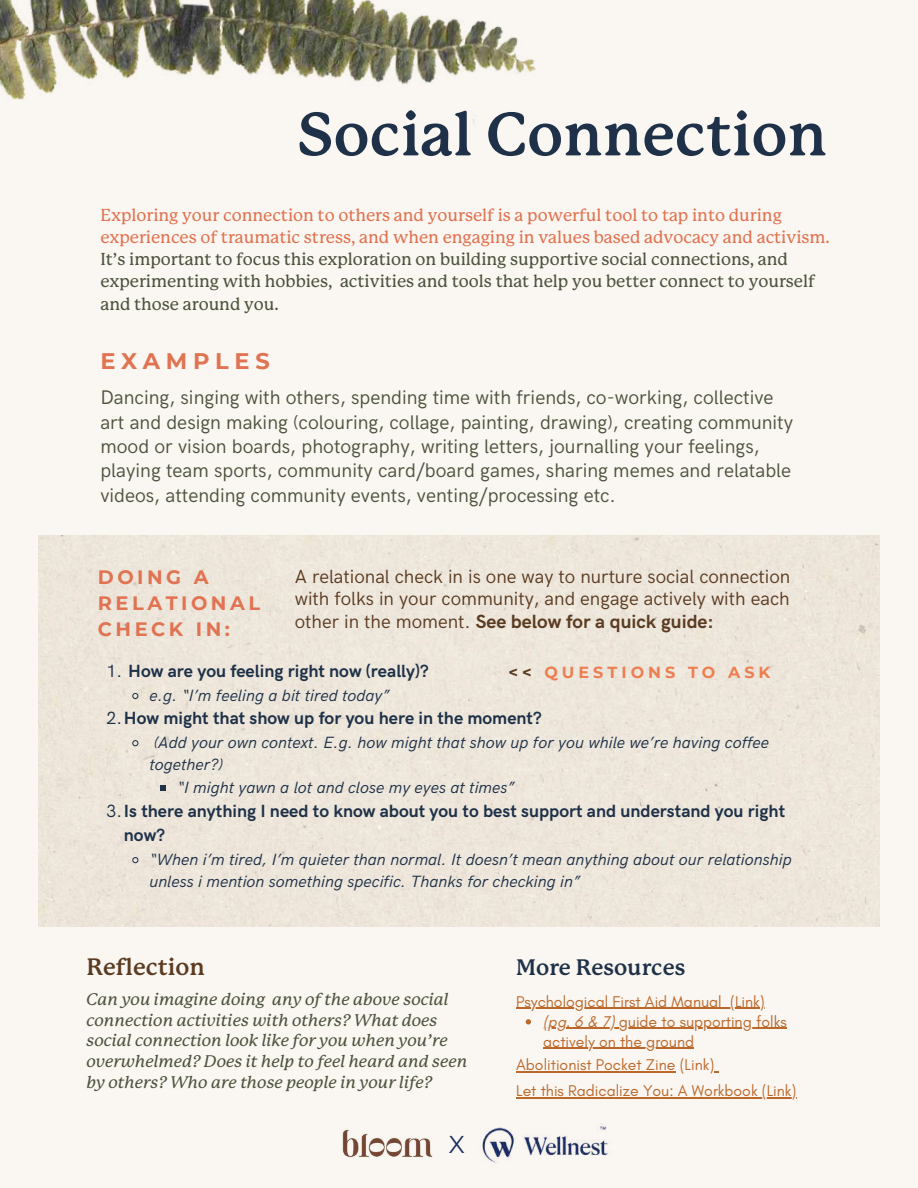
<style>
.page{position:relative;width:918px;height:1188px;background:#faf6f1}
.page>*{position:absolute;margin:0;border:0;box-sizing:border-box;transform-origin:0 0}
.t1{font:700 59.85px "P22 Mackinac";color:#1e3148}
.t2{font:24.3px "Montserrat";color:#182c61}
.t3{font:700 23.25px "P22 Mackinac";color:#5b3b21}
.t4{font:700 22.5px "Montserrat";letter-spacing:.255em;color:#e07351}
.t5{font:700 21.9px "P22 Mackinac";color:#1e3148}
.t6{font:19.8px/24.3px "HK Grotesk";color:#4c533e}
.t7{font:700 19.35px/25.7px "Montserrat";letter-spacing:.18em;color:#e07351}
.t8{font:19.2px/22.5px "HK Grotesk";color:#5b3b21;text-align:justify}
.t9{font:700 17.7px/24.6px "HK Grotesk";color:#1e3148}
.t10{font:500 16.95px/22.2px "P22 Mackinac Pro";color:#4c533e}
.t11{font:500 16.95px/22.2px "P22 Mackinac Pro";color:#e07351}
.t12{font:italic 500 16.5px/20.5px "P22 Mackinac Pro";color:#4c533e}
.t13{font:italic 16.35px/22.5px "HK Grotesk";color:#1e3148}
.t14{font:700 16.05px "Montserrat";letter-spacing:.255em;color:#ed7e51}
.t15{font:15.9px/20.1px "Glacial Indifference";color:#bb682b}
.s1{font-weight:700}
.s2{font-weight:400}
.s3{color:#5b3b21}
.s4{font-style:italic}
</style>
<div class="page">
<img style="left:342px;top:1129px;width:91px;height:29px">
<img style="left:482px;top:1123px;width:126px;height:40px">
<img style="left:0;top:0;width:536px;height:123px">
<div style="left:39px;top:536px;width:840px;height:390px;background:#ede6db"></div>
<svg style="left:132px;top:692px;width:7px;height:8px"></svg>
<svg style="left:132px;top:739px;width:7px;height:8px"></svg>
<svg style="left:160px;top:786px;width:6px;height:5px"></svg>
<svg style="left:132px;top:856px;width:7px;height:8px"></svg>
<hr style="left:516px;top:1097px;width:281px;height:1px;background:#bb682b">
<hr style="left:516px;top:1008px;width:206px;height:1px;background:#bb682b">
<hr style="left:730px;top:1008px;width:35px;height:1px;background:#bb682b">
<svg style="left:526px;top:1019px;width:5px;height:6px"></svg>
<hr style="left:543px;top:1028px;width:72px;height:1px;background:#bb682b">
<hr style="left:619px;top:1028px;width:168px;height:1px;background:#bb682b">
<hr style="left:543px;top:1048px;width:151px;height:1px;background:#bb682b">
<hr style="left:516px;top:1071px;width:159px;height:1px;background:#bb682b">
<h1 class="t1" style="left:298px;top:108px;width:531px">Social Connection</h1>
<p class="t11" style="left:100px;top:204px;width:731px">Exploring your connection to others and yourself is a powerful tool to tap into during experiences of traumatic stress, and when engaging in values based advocacy and activism.</p>
<p class="t10" style="left:100px;top:249px;width:716px">It’s important to focus this exploration on building supportive social connections, and experimenting with hobbies, activities and tools that help you better connect to yourself and those around you.</p>
<p class="t4" style="left:100px;top:347px;width:171px">EXAMPLES</p>
<p class="t6" style="left:100px;top:386px;width:694px">Dancing, singing with others, spending time with friends, co-working, collective art and design making (colouring, collage, painting, drawing), creating community mood or vision boards, photography, writing letters, journalling your feelings, playing team sports, community card/board games, sharing memes and relatable videos, attending community events, venting/processing etc.</p>
<p class="t7" style="left:98px;top:565px;width:164px">DOING A<br>RELATIONAL<br>CHECK IN:</p>
<p class="t8" style="left:295px;top:566px;width:497px">A relational check in is one way to nurture social connection with folks in your community, and engage actively with each other in the moment. <span class="s1">See below for a quick guide:</span></p>
<p class="t9" style="left:106px;top:659px;width:324px"><span class="s2">1.</span> How are you feeling right now (really)?</p>
<p class="t13" style="left:149px;top:684px;width:242px">e.g. “I’m feeling a bit tired today”</p>
<p class="t9" style="left:106px;top:707px;width:437px"><span class="s2">2.</span>How might that show up for you here in the moment?</p>
<p class="t13" style="left:154px;top:732px;width:617px">(Add your own context. E.g. how might that show up for you while we’re having coffee</p>
<p class="t13" style="left:149px;top:754px;width:75px">together?)</p>
<p class="t13" style="left:177px;top:777px;width:339px">“I might yawn a lot and close my eyes at times”</p>
<p class="t9" style="left:124px;top:799px;width:663px;text-indent:-17px"><span class="s2">3.</span>Is there anything I need to know about you to best support and understand you right now?</p>
<p class="t13" style="left:149px;top:849px;width:644px">“When i’m tired, I’m quieter than normal. It doesn’t mean anything about our relationship unless i mention something specific. Thanks for checking in”</p>
<p class="t14" style="left:509px;top:662px;width:263px"><span class="s3">&lt;&lt;</span> QUESTIONS TO ASK</p>
<p class="t3" style="left:86px;top:956px;width:120px">Reflection</p>
<p class="t12" style="left:86px;top:990px;width:382px">Can you imagine doing any of the above social connection activities with others? What does social connection look like for you when you’re overwhelmed? Does it help to feel heard and seen by others? Who are those people in your life?</p>
<p class="t2" style="left:449px;top:1129px;width:17px">X</p>
<p class="t5" style="left:516px;top:958px;width:171px">More Resources</p>
<p class="t15" style="left:543px;top:991px;width:245px;text-indent:-27px">Psychological First Aid Manual (Link) <span class="s4">(pg. 6 &amp; 7)</span> guide to supporting folks actively on the ground</p>
<p class="t15" style="left:516px;top:1055px;width:200px">Abolitionist Pocket Zine (Link)</p>
<p class="t15" style="left:516px;top:1080px;width:282px">Let this Radicalize You: A Workbook (Link)</p>
</div>
